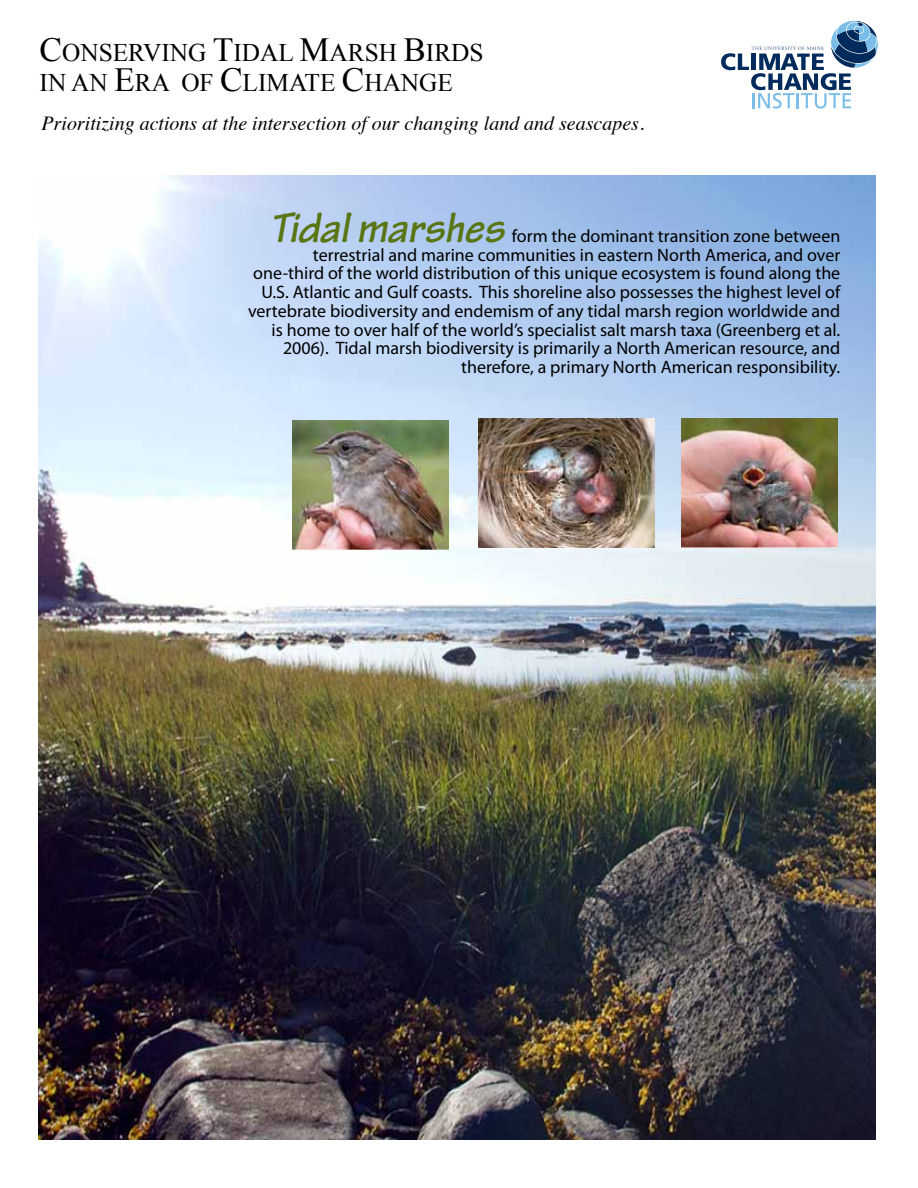
<style>
.page{position:relative;width:918px;height:1188px;background:#fff}
.page>*{position:absolute;margin:0;border:0;box-sizing:border-box;transform-origin:0 0}
.t1{font:italic 700 45px "Tekton Pro";color:#5a7514}
.t2{font:25.35px/30.2px "Times New Roman";color:#000}
.t3{font:italic 19.95px "Times";color:#000}
.t4{font:18px/18.8px "Myriad Pro";color:#000;text-align:right}
.s1{font-size:33.75px}
</style>
<div class="page">
<svg style="left:721px;top:21px;width:157px;height:88px"></svg>
<img style="left:38px;top:175px;width:837px;height:964px">
<img style="left:681px;top:419px;width:157px;height:129px">
<img style="left:479px;top:419px;width:176px;height:129px">
<img style="left:292px;top:420px;width:157px;height:129px">
<h2 class="t2" style="left:40px;top:37px;width:446px"><span class="s1">C</span>ONSERVING <span class="s1">T</span>IDAL <span class="s1">M</span>ARSH <span class="s1">B</span>IRDS<br>IN AN <span class="s1">E</span>RA OF <span class="s1">C</span>LIMATE <span class="s1">C</span>HANGE</h2>
<p class="t3" style="left:42px;top:106px;width:604px">Prioritizing actions at the intersection of our changing land and seascapes.</p>
<h1 class="t1" style="left:270px;top:201px;width:236px">Tidal marshes</h1>
<p class="t4" style="left:248px;top:226px;width:594px">form the dominant transition zone between<br>terrestrial and marine communities in eastern North America, and over one-third of the world distribution of this unique ecosystem is found along the U.S. Atlantic and Gulf coasts. This shoreline also possesses the highest level of vertebrate biodiversity and endemism of any tidal marsh region worldwide and is home to over half of the world’s specialist salt marsh taxa (Greenberg et al.<br>2006). Tidal marsh biodiversity is primarily a North American resource, and therefore, a primary North American responsibility.</p>
</div>
